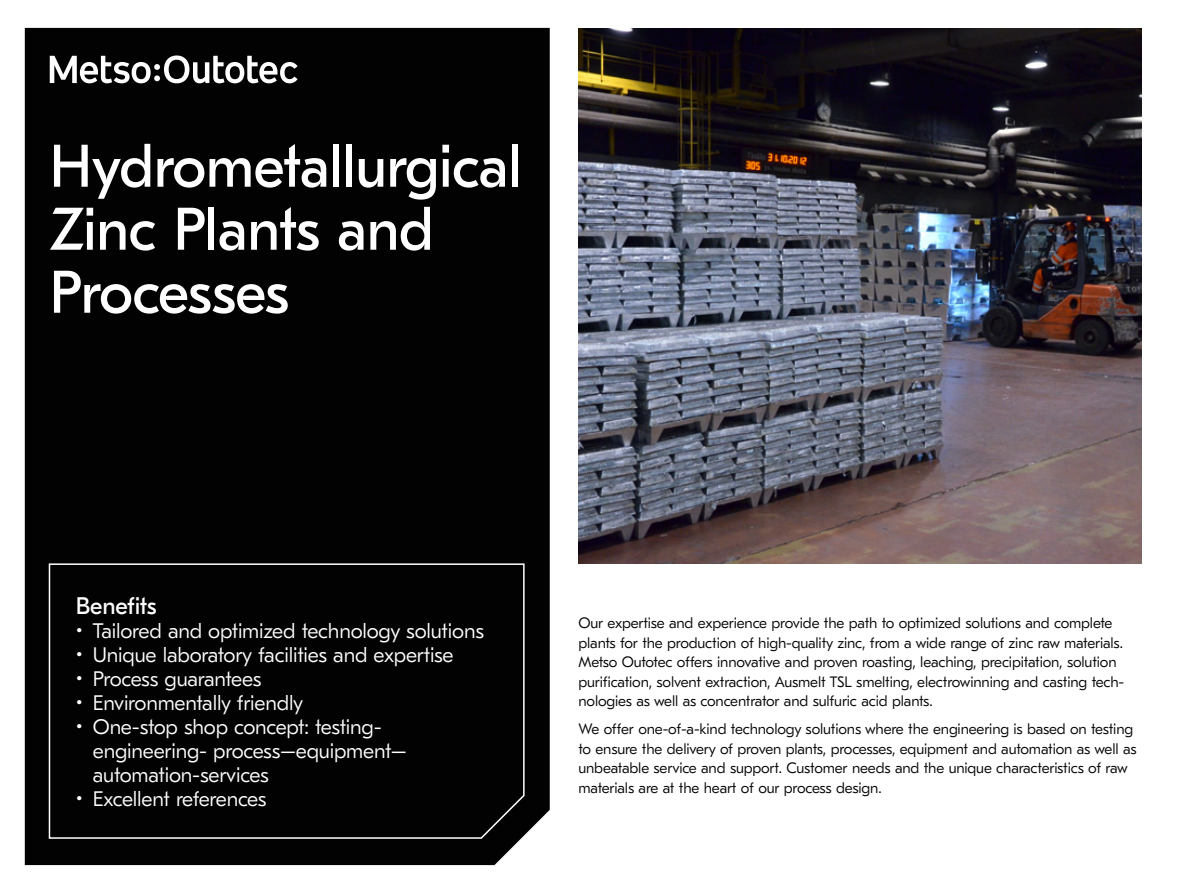
<style>
.page{position:relative;width:1191px;height:893px;background:#fff}
.page>*{position:absolute;margin:0;border:0;box-sizing:border-box;transform-origin:0 0}
.t1{font:60px/63px "GT Eesti Pro Text";letter-spacing:-.01em;color:#fff}
.t2{font:24px "GT Eesti Pro Text";letter-spacing:-.02em;color:#fff}
.t3{font:300 21px/24px "GT Eesti Pro Text";letter-spacing:-.01em;color:#fff}
.t4{font:300 15px/19.5px "GT Eesti Pro Text";letter-spacing:-.01em;color:#000}
</style>
<div class="page">
<img style="left:578px;top:28px;width:563px;height:535px">
<div style="left:25px;top:28px;width:525px;height:837px;background:#020203"></div>
<svg style="left:50px;top:55px;width:247px;height:28px"></svg>
<div style="left:48px;top:563px;width:477px;height:276px;background:#020203"></div>
<h1 class="t1" style="left:49px;top:136px;width:474px">Hydrometallurgical<br>Zinc Plants and<br>Processes</h1>
<h2 class="t2" style="left:76px;top:592px;width:82px">Benefits</h2>
<h3 class="t3" style="left:76px;top:619px;width:410px">• Tailored and optimized technology solutions</h3>
<h3 class="t3" style="left:76px;top:643px;width:379px">• Unique laboratory facilities and expertise</h3>
<h3 class="t3" style="left:76px;top:667px;width:187px">• Process guarantees</h3>
<h3 class="t3" style="left:76px;top:691px;width:229px">• Environmentally friendly</h3>
<h3 class="t3" style="left:93px;top:715px;width:315px;text-indent:-17px">• One-stop shop concept: testing&shy;engineering- process–equipment– automation-services</h3>
<h3 class="t3" style="left:76px;top:787px;width:192px">• Excellent references</h3>
<p class="t4" style="left:578px;top:614px;width:547px">Our expertise and experience provide the path to optimized solutions and complete plants for the production of high-quality zinc, from a wide range of zinc raw materials.<br>Metso Outotec offers innovative and proven roasting, leaching, precipitation, solution purification, solvent extraction, Ausmelt TSL smelting, electrowinning and casting tech&shy;nologies as well as concentrator and sulfuric acid plants.</p>
<p class="t4" style="left:578px;top:720px;width:560px">We offer one-of-a-kind technology solutions where the engineering is based on testing to ensure the delivery of proven plants, processes, equipment and automation as well as unbeatable service and support. Customer needs and the unique characteristics of raw materials are at the heart of our process design.</p>
</div>
